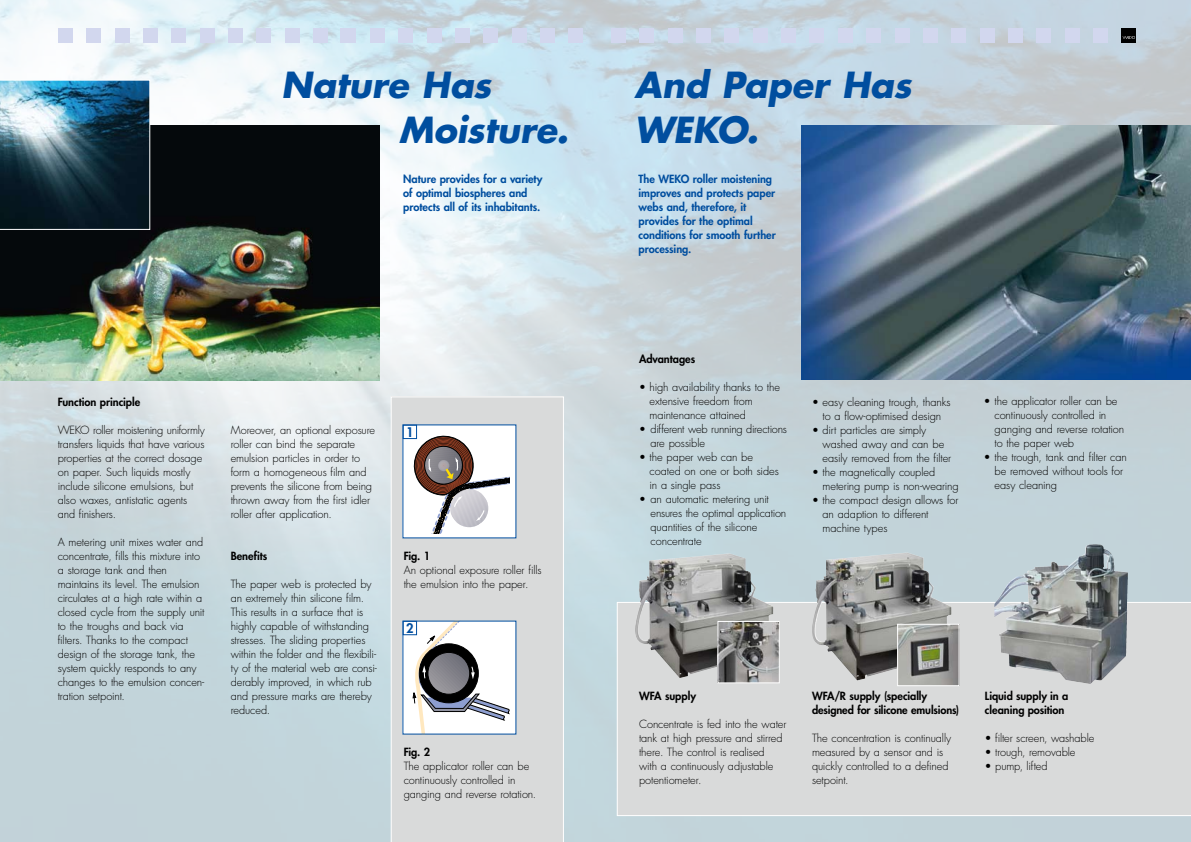
<style>
.page{position:relative;width:1191px;height:842px;background:#fff}
.page>*{position:absolute;margin:0;border:0;box-sizing:border-box;transform-origin:0 0}
.t1{font:italic 700 35px/45px "Futura Std";letter-spacing:-.005em;color:#004e9f}
.t2{font:800 12.9px "Futura Std";color:#004e9f}
.t3{font:300 11px/14px "Futura Std";letter-spacing:-.01em;color:#000}
.t4{font:800 11px/14px "Futura Std";letter-spacing:-.005em;color:#004e9f}
.t5{font:800 11px/14px "Futura Std";letter-spacing:-.005em;color:#000}
</style>
<div class="page">
<img style="left:0;top:0;width:1191px;height:842px">
<svg style="left:391px;top:396px;width:173px;height:446px;background:#d6d8da"></svg>
<svg style="left:617px;top:602px;width:574px;height:214px;background:#c9caca"></svg>
<div style="left:58px;top:28px;width:15px;height:15px;background:#d2d7ee"></div>
<div style="left:639px;top:28px;width:15px;height:15px;background:#d2d7ee"></div>
<div style="left:611px;top:28px;width:14px;height:15px;background:#d2d7ee"></div>
<div style="left:668px;top:28px;width:14px;height:15px;background:#d2d7ee"></div>
<div style="left:696px;top:28px;width:14px;height:15px;background:#d2d7ee"></div>
<div style="left:725px;top:28px;width:14px;height:15px;background:#d2d7ee"></div>
<div style="left:753px;top:28px;width:14px;height:15px;background:#d2d7ee"></div>
<div style="left:781px;top:28px;width:14px;height:15px;background:#d2d7ee"></div>
<div style="left:810px;top:28px;width:14px;height:15px;background:#d2d7ee"></div>
<div style="left:838px;top:28px;width:14px;height:15px;background:#d2d7ee"></div>
<div style="left:866px;top:28px;width:14px;height:15px;background:#d2d7ee"></div>
<div style="left:895px;top:28px;width:14px;height:15px;background:#d2d7ee"></div>
<div style="left:923px;top:28px;width:14px;height:15px;background:#d2d7ee"></div>
<div style="left:1121px;top:28px;width:15px;height:15px;background:#000"></div>
<svg style="left:1122px;top:36px;width:13px;height:3px"></svg>
<div style="left:1093px;top:28px;width:14px;height:15px;background:#d2d7ee"></div>
<div style="left:1065px;top:28px;width:14px;height:15px;background:#d2d7ee"></div>
<div style="left:1036px;top:28px;width:14px;height:15px;background:#d2d7ee"></div>
<div style="left:1008px;top:28px;width:14px;height:15px;background:#d2d7ee"></div>
<div style="left:980px;top:28px;width:14px;height:15px;background:#d2d7ee"></div>
<div style="left:951px;top:28px;width:14px;height:15px;background:#d2d7ee"></div>
<div style="left:569px;top:28px;width:14px;height:15px;background:#d2d7ee"></div>
<div style="left:540px;top:28px;width:14px;height:15px;background:#d2d7ee"></div>
<div style="left:512px;top:28px;width:14px;height:15px;background:#d2d7ee"></div>
<div style="left:484px;top:28px;width:14px;height:15px;background:#d2d7ee"></div>
<div style="left:455px;top:28px;width:14px;height:15px;background:#d2d7ee"></div>
<div style="left:427px;top:28px;width:14px;height:15px;background:#d2d7ee"></div>
<div style="left:399px;top:28px;width:14px;height:15px;background:#d2d7ee"></div>
<div style="left:370px;top:28px;width:14px;height:15px;background:#d2d7ee"></div>
<div style="left:341px;top:28px;width:15px;height:15px;background:#d2d7ee"></div>
<div style="left:87px;top:28px;width:14px;height:15px;background:#d2d7ee"></div>
<div style="left:115px;top:28px;width:14px;height:15px;background:#d2d7ee"></div>
<div style="left:143px;top:28px;width:15px;height:15px;background:#d2d7ee"></div>
<div style="left:172px;top:28px;width:14px;height:15px;background:#d2d7ee"></div>
<div style="left:200px;top:28px;width:14px;height:15px;background:#d2d7ee"></div>
<div style="left:228px;top:28px;width:15px;height:15px;background:#d2d7ee"></div>
<div style="left:257px;top:28px;width:14px;height:15px;background:#d2d7ee"></div>
<div style="left:285px;top:28px;width:14px;height:15px;background:#d2d7ee"></div>
<div style="left:313px;top:28px;width:15px;height:15px;background:#d2d7ee"></div>
<img style="left:801px;top:126px;width:390px;height:254px">
<img style="left:1005px;top:544px;width:89px;height:43px">
<img style="left:658px;top:553px;width:71px;height:7px">
<img style="left:719px;top:623px;width:59px;height:58px">
<div style="left:717px;top:621px;width:63px;height:62px;border:1px solid #fff"></div>
<img style="left:836px;top:552px;width:71px;height:7px">
<img style="left:899px;top:626px;width:58px;height:58px">
<div style="left:897px;top:624px;width:62px;height:62px;border:1px solid #fff"></div>
<div style="left:403px;top:621px;width:113px;height:113px;background:#fff"></div>
<svg style="left:411px;top:623px;width:98px;height:109px"></svg>
<div style="left:403px;top:621px;width:14px;height:14px;border:1px solid #004e9f"></div>
<div style="left:403px;top:425px;width:113px;height:113px;background:#fff"></div>
<svg style="left:410px;top:432px;width:99px;height:102px"></svg>
<div style="left:403px;top:425px;width:14px;height:14px;border:1px solid #004e9f"></div>
<img style="left:0;top:126px;width:380px;height:255px">
<img style="left:0;top:80px;width:150px;height:150px">
<h1 class="t1" style="left:399px;top:63px;width:171px;text-indent:-118px">Nature Has<br>Moisture.</h1>
<h1 class="t1" style="left:634px;top:63px;width:278px">And Paper Has<br>WEKO.</h1>
<p class="t4" style="left:403px;top:172px;width:141px">Nature provides for a variety of optimal biospheres and protects all of its inhabitants.</p>
<p class="t4" style="left:638px;top:172px;width:139px">The WEKO roller moistening improves and protects paper webs and, therefore, it provides for the optimal conditions for smooth further processing.</p>
<p class="t5" style="left:58px;top:394px;width:84px">Function principle</p>
<p class="t3" style="left:58px;top:423px;width:149px">WEKO roller moistening uniformly transfers liquids that have various properties at the correct dosage on paper. Such liquids mostly include silicone emulsions, but also waxes, antistatic agents and finishers.</p>
<p class="t3" style="left:58px;top:535px;width:148px">A metering unit mixes water and concentrate, fills this mixture into a storage tank and then maintains its level. The emulsion circulates at a high rate within a closed cycle from the supply unit to the troughs and back via filters. Thanks to the compact design of the storage tank, the system quickly responds to any changes to the emulsion concen&shy;tration setpoint.</p>
<p class="t3" style="left:231px;top:423px;width:146px">Moreover, an optional exposure roller can bind the separate emulsion particles in order to form a homogeneous film and prevents the silicone from being thrown away from the first idler roller after application.</p>
<p class="t5" style="left:231px;top:548px;width:38px">Benefits</p>
<p class="t3" style="left:231px;top:577px;width:148px">The paper web is protected by an extremely thin silicone film.<br>This results in a surface that is highly capable of withstanding stresses. The sliding properties within the folder and the flexibili&shy;ty of the material web are consi&shy;derably improved, in which rub and pressure marks are thereby reduced.</p>
<p class="t2" style="left:406px;top:424px;width:9px">1</p>
<p class="t5" style="left:404px;top:549px;width:28px">Fig. 1</p>
<p class="t3" style="left:404px;top:563px;width:139px">An optional exposure roller fills the emulsion into the paper.</p>
<p class="t2" style="left:406px;top:620px;width:9px">2</p>
<p class="t5" style="left:404px;top:745px;width:28px">Fig. 2</p>
<p class="t3" style="left:404px;top:759px;width:134px">The applicator roller can be continuously controlled in ganging and reverse rotation.</p>
<p class="t5" style="left:639px;top:352px;width:58px">Advantages</p>
<p class="t3" style="left:649px;top:381px;width:132px;text-indent:-11px">• high availability thanks to the extensive freedom from maintenance attained</p>
<p class="t3" style="left:650px;top:423px;width:138px;text-indent:-12px">• different web running directions are possible</p>
<p class="t3" style="left:649px;top:451px;width:131px;text-indent:-11px">• the paper web can be coated on one or both sides in a single pass</p>
<p class="t3" style="left:650px;top:493px;width:137px;text-indent:-12px">• an automatic metering unit ensures the optimal application quantities of the silicone concentrate</p>
<p class="t3" style="left:812px;top:395px;width:140px;text-align:center">• easy cleaning trough, thanks to a flow-optimised design</p>
<p class="t3" style="left:822px;top:423px;width:130px;text-indent:-11px">• dirt particles are simply washed away and can be easily removed from the filter</p>
<p class="t3" style="left:822px;top:465px;width:138px;text-indent:-11px">• the magnetically coupled metering pump is non-wearing</p>
<p class="t3" style="left:822px;top:493px;width:138px;text-indent:-11px">• the compact design allows for an adaption to different machine types</p>
<p class="t3" style="left:994px;top:394px;width:131px;text-indent:-11px">• the applicator roller can be continuously controlled in ganging and reverse rotation to the paper web</p>
<p class="t3" style="left:994px;top:450px;width:134px;text-indent:-11px">• the trough, tank and filter can be removed without tools for easy cleaning</p>
<p class="t5" style="left:639px;top:688px;width:59px">WFA supply</p>
<p class="t3" style="left:639px;top:717px;width:149px">Concentrate is fed into the water tank at high pressure and stirred there. The control is realised<br>with a continuously adjustable potentiometer.</p>
<p class="t5" style="left:812px;top:688px;width:149px">WFA/R supply (specially designed for silicone emulsions)</p>
<p class="t3" style="left:812px;top:731px;width:141px">The concentration is continually measured by a sensor and is quickly controlled to a defined setpoint.</p>
<p class="t5" style="left:985px;top:688px;width:85px">Liquid supply in a cleaning position</p>
<p class="t3" style="left:985px;top:731px;width:111px">• filter screen, washable</p>
<p class="t3" style="left:985px;top:745px;width:92px">• trough, removable</p>
<p class="t3" style="left:985px;top:759px;width:64px">• pump, lifted</p>
</div>
